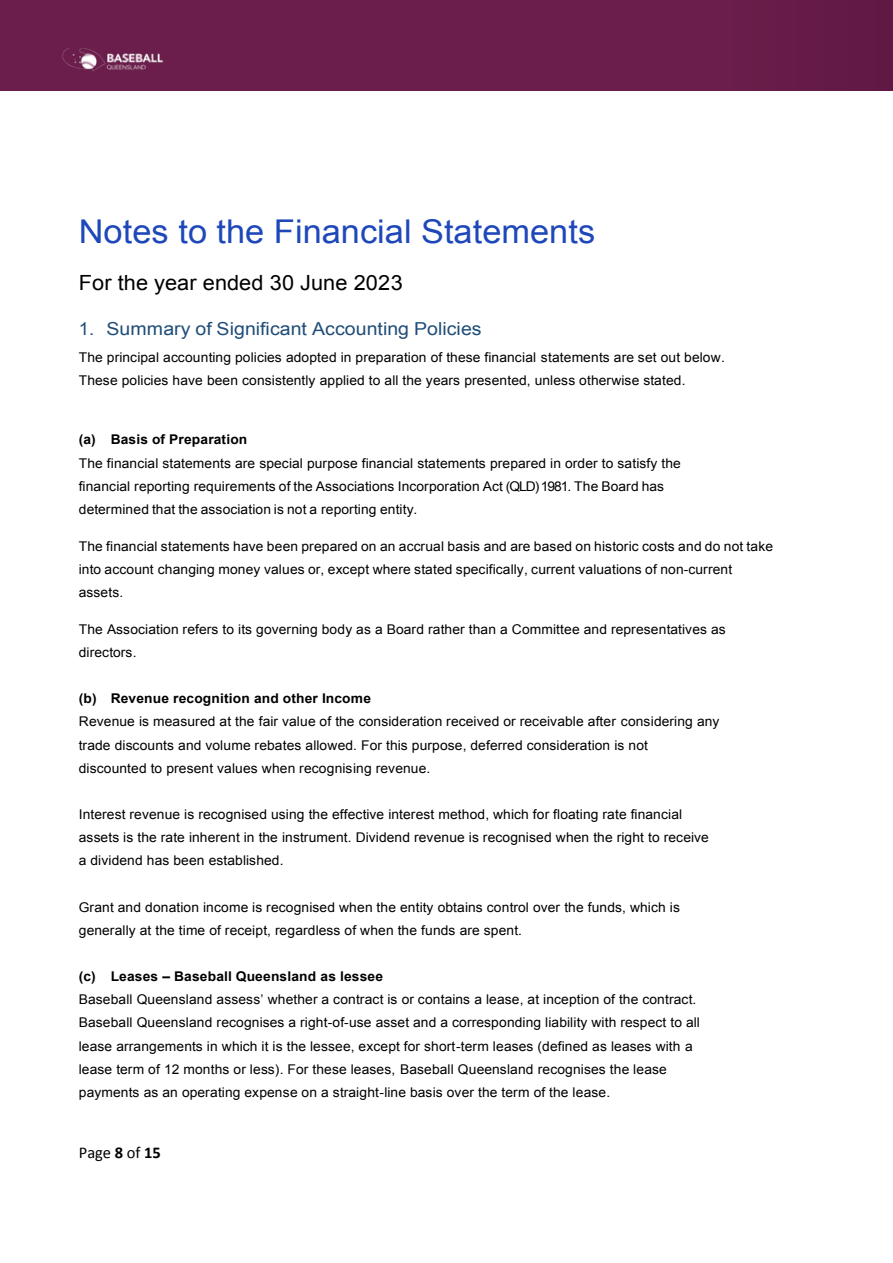
<style>
.page{position:relative;width:893px;height:1263px;background:#fff}
.page>*{position:absolute;margin:0;border:0;box-sizing:border-box;transform-origin:0 0}
.t1{font:32.7px "Arial";color:#1e48ba;scale:1.05 1}
.t2{font:21px "Arial";letter-spacing:.005em;color:#000;scale:1.04 1}
.t3{font:17.85px "Arial";letter-spacing:.005em;color:#1f4d78}
.t4{font:16.5px "Calibri";color:#000}
.t5{font:13.35px/23.1px "Arial";letter-spacing:.01em;color:#000}
.t6{font:700 13.35px "Arial";letter-spacing:.01em;color:#000}
.s1{font-weight:700}
</style>
<div class="page">
<div style="left:0;top:0;width:893px;height:90px;background:#6b1e4b"></div>
<img style="left:62px;top:48px;width:102px;height:24px">
<h1 class="t1" style="left:79px;top:210px;width:493px">Notes to the Financial Statements</h1>
<h2 class="t2" style="left:79px;top:268px;width:313px">For the year ended 30 June 2023</h2>
<h3 class="t3" style="left:79px;top:317px;width:404px">1. Summary of Significant Accounting Policies</h3>
<p class="t5" style="left:79px;top:345px;width:647px">The principal accounting policies adopted in preparation of these financial statements are set out below.<br>These policies have been consistently applied to all the years presented, unless otherwise stated.</p>
<p class="t6" style="left:79px;top:431px;width:170px">(a) Basis of Preparation</p>
<p class="t5" style="left:79px;top:452px;width:603px">The financial statements are special purpose financial statements prepared in order to satisfy the financial reporting requirements of the Associations Incorporation Act (QLD) 1981. The Board has determined that the association is not a reporting entity.</p>
<p class="t5" style="left:79px;top:535px;width:696px">The financial statements have been prepared on an accrual basis and are based on historic costs and do not take into account changing money values or, except where stated specifically, current valuations of non-current assets.</p>
<p class="t5" style="left:79px;top:618px;width:648px">The Association refers to its governing body as a Board rather than a Committee and representatives as directors.</p>
<p class="t6" style="left:79px;top:689px;width:294px">(b) Revenue recognition and other Income</p>
<p class="t5" style="left:79px;top:710px;width:642px">Revenue is measured at the fair value of the consideration received or receivable after considering any trade discounts and volume rebates allowed. For this purpose, deferred consideration is not<br>discounted to present values when recognising revenue.</p>
<p class="t5" style="left:79px;top:803px;width:631px">Interest revenue is recognised using the effective interest method, which for floating rate financial assets is the rate inherent in the instrument. Dividend revenue is recognised when the right to receive a dividend has been established.</p>
<p class="t5" style="left:79px;top:895px;width:603px">Grant and donation income is recognised when the entity obtains control over the funds, which is generally at the time of receipt, regardless of when the funds are spent.</p>
<p class="t6" style="left:79px;top:967px;width:306px">(c) Leases – Baseball Queensland as lessee</p>
<p class="t5" style="left:79px;top:988px;width:623px">Baseball Queensland assess’ whether a contract is or contains a lease, at inception of the contract.<br>Baseball Queensland recognises a right-of-use asset and a corresponding liability with respect to all lease arrangements in which it is the lessee, except for short-term leases (defined as leases with a lease term of 12 months or less). For these leases, Baseball Queensland recognises the lease payments as an operating expense on a straight-line basis over the term of the lease.</p>
<p class="t4" style="left:79px;top:1142px;width:84px">Page <span class="s1">8</span> of <span class="s1">15</span></p>
</div>
